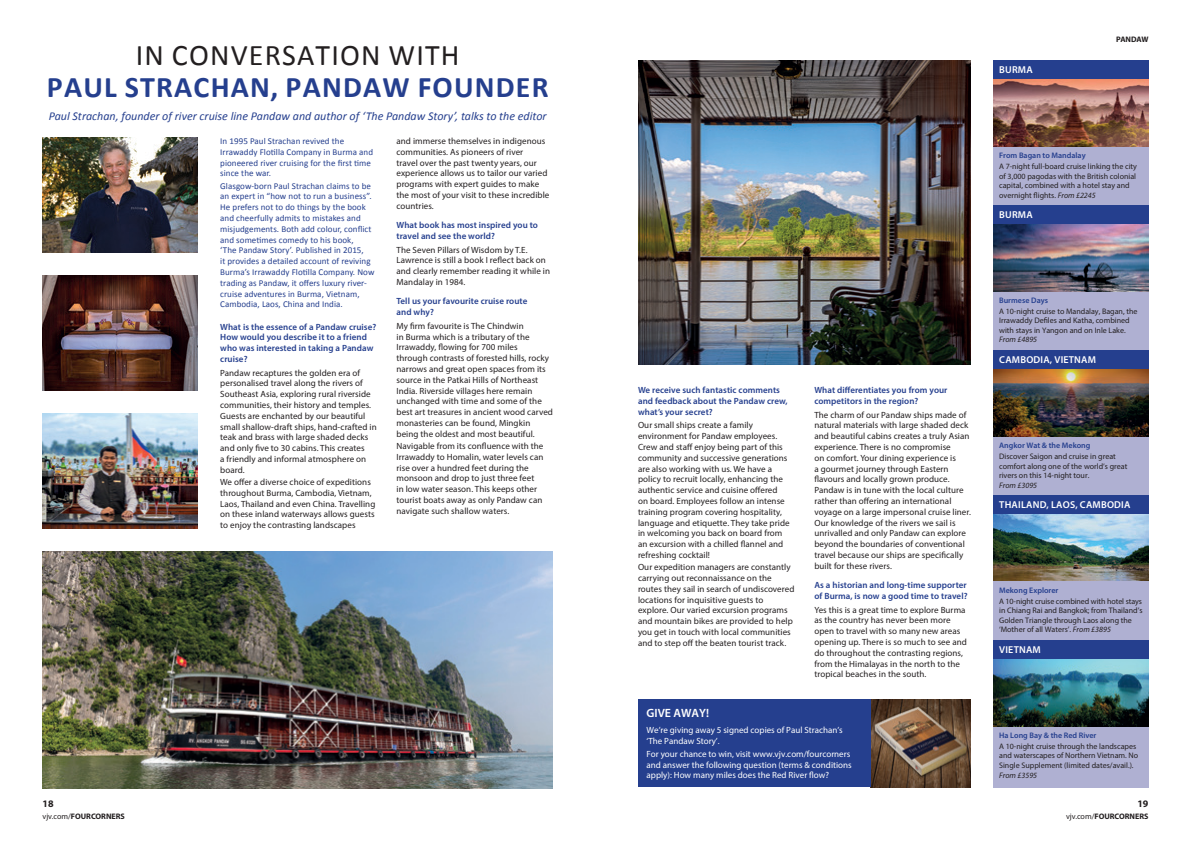
<style>
.page{position:relative;width:1191px;height:842px;background:#fff}
.page>*{position:absolute;margin:0;border:0;box-sizing:border-box;transform-origin:0 0}
.t1{font:700 30px "Calibri";letter-spacing:.04em;color:#253f8e}
.t2{font:30px "Calibri";letter-spacing:.04em;color:#231f20}
.t3{font:italic 12px "Calibri";color:#253f8e}
.t4{font:600 12px "Myriad Pro";color:#fff}
.t5{font:600 10px "Myriad Pro";letter-spacing:.02em;color:#fff}
.t6{font:700 10px "Myriad Pro";color:#231f20}
.t7{font:9px/10.8px "Myriad Pro";letter-spacing:.005em;color:#231f20}
.t8{font:9px/10.8px "Calibri";letter-spacing:.005em;color:#253f8e}
.t9{font:600 9px/10.8px "Myriad Pro";letter-spacing:.005em;color:#253f8e}
.t10{font:9px/10.5px "Myriad Pro";color:#fff}
.t11{font:8px/9.6px "Myriad Pro";color:#231f20}
.t12{font:600 8px "Myriad Pro";color:#253f8e}
.t13{font:700 8px "Myriad Pro";color:#231f20}
.t14{font:italic 8px "Myriad Pro";color:#231f20}
.s1{font-weight:400}
.s2{font-style:italic}
</style>
<div class="page">
<div style="left:993px;top:60px;width:155px;height:727px;background:#afb0d2"></div>
<img style="left:43px;top:137px;width:154px;height:116px">
<img style="left:870px;top:699px;width:101px;height:88px">
<div style="left:638px;top:699px;width:232px;height:88px;background:#253f8e"></div>
<img style="left:993px;top:79px;width:155px;height:67px">
<div style="left:993px;top:60px;width:155px;height:19px;background:#253f8e"></div>
<img style="left:993px;top:224px;width:155px;height:67px">
<div style="left:993px;top:205px;width:155px;height:19px;background:#253f8e"></div>
<img style="left:993px;top:369px;width:155px;height:67px">
<div style="left:993px;top:350px;width:155px;height:19px;background:#253f8e"></div>
<img style="left:993px;top:514px;width:155px;height:67px">
<div style="left:993px;top:495px;width:155px;height:19px;background:#253f8e"></div>
<img style="left:993px;top:659px;width:155px;height:67px">
<div style="left:993px;top:640px;width:155px;height:19px;background:#253f8e"></div>
<img style="left:43px;top:275px;width:154px;height:116px">
<img style="left:43px;top:551px;width:510px;height:237px">
<img style="left:638px;top:60px;width:333px;height:304px">
<img style="left:43px;top:413px;width:154px;height:116px">
<h1 class="t2" style="left:136px;top:36px;width:325px">IN CONVERSATION WITH</h1>
<h1 class="t1" style="left:47px;top:68px;width:503px">PAUL STRACHAN, PANDAW FOUNDER</h1>
<p class="t8" style="left:220px;top:136px;width:154px">In 1995 Paul Strachan revived the<br>Irrawaddy Flotilla Company in Burma and pioneered river cruising for the first time since the war.</p>
<p class="t8" style="left:220px;top:180px;width:156px">Glasgow-born Paul Strachan claims to be an expert in “how not to run a business”.<br>He prefers not to do things by the book and cheerfully admits to mistakes and misjudgements. Both add colour, conflict and sometimes comedy to his book,<br>‘The Pandaw Story’. Published in 2015,<br>it provides a detailed account of reviving Burma’s Irrawaddy Flotilla Company. Now trading as Pandaw, it offers luxury river&shy;cruise adventures in Burma, Vietnam, Cambodia, Laos, China and India.</p>
<p class="t9" style="left:220px;top:321px;width:158px">What is the essence of a Pandaw cruise?<br>How would you describe it to a friend who was interested in taking a Pandaw cruise?</p>
<p class="t7" style="left:220px;top:367px;width:158px">Pandaw recaptures the golden era of personalised travel along the rivers of Southeast Asia, exploring rural riverside communities, their history and temples.<br>Guests are enchanted by our beautiful small shallow-draft ships, hand-crafted in teak and brass with large shaded decks and only five to 30 cabins. This creates<br>a friendly and informal atmosphere on board.</p>
<p class="t7" style="left:220px;top:476px;width:157px">We offer a diverse choice of expeditions throughout Burma, Cambodia, Vietnam, Laos, Thailand and even China. Travelling on these inland waterways allows guests to enjoy the contrasting landscapes</p>
<h2 class="t3" style="left:49px;top:108px;width:499px">Paul Strachan, founder of river cruise line Pandaw and author of ‘The Pandaw Story’, talks to the editor</h2>
<p class="t7" style="left:396px;top:135px;width:154px">and immerse themselves in indigenous communities. As pioneers of river<br>travel over the past twenty years, our experience allows us to tailor our varied programs with expert guides to make the most of your visit to these incredible countries.</p>
<p class="t9" style="left:396px;top:219px;width:143px">What book has most inspired you to travel and see the world?</p>
<p class="t7" style="left:396px;top:244px;width:155px">The Seven Pillars of Wisdom by T.E.<br>Lawrence is still a book I reflect back on and clearly remember reading it while in Mandalay in 1984.</p>
<p class="t9" style="left:396px;top:296px;width:132px">Tell us your favourite cruise route and why?</p>
<p class="t7" style="left:396px;top:320px;width:158px">My firm favourite is The Chindwin<br>in Burma which is a tributary of the Irrawaddy, flowing for 700 miles<br>through contrasts of forested hills, rocky narrows and great open spaces from its source in the Patkai Hills of Northeast India. Riverside villages here remain unchanged with time and some of the best art treasures in ancient wood carved monasteries can be found, Mingkin being the oldest and most beautiful.</p>
<p class="t7" style="left:396px;top:440px;width:148px">Navigable from its confluence with the Irrawaddy to Homalin, water levels can rise over a hundred feet during the monsoon and drop to just three feet in low water season. This keeps other tourist boats away as only Pandaw can navigate such shallow waters.</p>
<p class="t6" style="left:43px;top:797px;width:13px">18</p>
<p class="t13" style="left:43px;top:811px;width:84px"><span class="s1">vjv.com/</span>FOURCORNERS</p>
<p class="t5" style="left:999px;top:64px;width:35px">BURMA</p>
<p class="t13" style="left:1116px;top:34px;width:34px">PANDAW</p>
<p class="t12" style="left:999px;top:150px;width:88px">From Bagan to Mandalay</p>
<p class="t11" style="left:999px;top:161px;width:139px">A 7-night full-board cruise linking the city of 3,000 pagodas with the British colonial capital, combined with a hotel stay and overnight flights. <span class="s2">From £2245</span></p>
<p class="t5" style="left:999px;top:208px;width:35px">BURMA</p>
<p class="t9" style="left:638px;top:384px;width:151px">We receive such fantastic comments and feedback about the Pandaw crew, what’s your secret?</p>
<p class="t7" style="left:638px;top:420px;width:153px">Our small ships create a family environment for Pandaw employees.<br>Crew and staff enjoy being part of this community and successive generations are also working with us. We have a policy to recruit locally, enhancing the authentic service and cuisine offered on board. Employees follow an intense training program covering hospitality, language and etiquette. They take pride in welcoming you back on board from an excursion with a chilled flannel and refreshing cocktail!</p>
<p class="t7" style="left:638px;top:562px;width:158px">Our expedition managers are constantly carrying out reconnaissance on the routes they sail in search of undiscovered locations for inquisitive guests to explore. Our varied excursion programs and mountain bikes are provided to help you get in touch with local communities and to step off the beaten tourist track.</p>
<p class="t9" style="left:814px;top:384px;width:135px">What differentiates you from your competitors in the region?</p>
<p class="t7" style="left:814px;top:409px;width:158px">The charm of our Pandaw ships made of natural materials with large shaded deck and beautiful cabins creates a truly Asian experience. There is no compromise<br>on comfort. Your dining experience is<br>a gourmet journey through Eastern flavours and locally grown produce.<br>Pandaw is in tune with the local culture rather than offering an international voyage on a large impersonal cruise liner.<br>Our knowledge of the rivers we sail is unrivalled and only Pandaw can explore beyond the boundaries of conventional travel because our ships are specifically built for these rivers.</p>
<p class="t9" style="left:814px;top:579px;width:155px">As a historian and long-time supporter of Burma, is now a good time to travel?</p>
<p class="t7" style="left:814px;top:604px;width:154px">Yes this is a great time to explore Burma as the country has never been more open to travel with so many new areas opening up. There is so much to see and do throughout the contrasting regions, from the Himalayas in the north to the tropical beaches in the south.</p>
<h2 class="t4" style="left:646px;top:705px;width:64px">GIVE AWAY!</h2>
<p class="t10" style="left:646px;top:725px;width:198px">We’re giving away 5 signed copies of Paul Strachan’s ‘The Pandaw Story’.</p>
<p class="t10" style="left:646px;top:749px;width:207px">For your chance to win, visit www.vjv.com/fourcorners and answer the following question (terms &amp; conditions apply): How many miles does the Red River flow?</p>
<p class="t12" style="left:999px;top:295px;width:50px">Burmese Days</p>
<p class="t11" style="left:999px;top:306px;width:140px">A 10-night cruise to Mandalay, Bagan, the<br>Irrawaddy Defiles and Katha, combined with stays in Yangon and on Inle Lake.</p>
<p class="t14" style="left:999px;top:335px;width:40px">From £4895</p>
<p class="t5" style="left:999px;top:354px;width:98px">CAMBODIA, VIETNAM</p>
<p class="t12" style="left:999px;top:440px;width:93px">Angkor Wat &amp; the Mekong</p>
<p class="t11" style="left:999px;top:451px;width:130px">Discover Saigon and cruise in great comfort along one of the world’s great rivers on this 14-night tour.</p>
<p class="t14" style="left:999px;top:480px;width:40px">From £3095</p>
<p class="t5" style="left:999px;top:498px;width:133px">THAILAND, LAOS, CAMBODIA</p>
<p class="t12" style="left:999px;top:585px;width:61px">Mekong Explorer</p>
<p class="t11" style="left:999px;top:596px;width:145px">A 10-night cruise combined with hotel stays in Chiang Rai and Bangkok; from Thailand’s Golden Triangle through Laos along the ‘Mother of all Waters’. <span class="s2">From £3895</span></p>
<p class="t5" style="left:999px;top:643px;width:43px">VIETNAM</p>
<p class="t12" style="left:999px;top:730px;width:99px">Ha Long Bay &amp; the Red River</p>
<p class="t11" style="left:999px;top:741px;width:141px">A 10-night cruise through the landscapes and waterscapes of Northern Vietnam. No<br>Single Supplement (limited dates/avail.).</p>
<p class="t14" style="left:999px;top:770px;width:40px">From £3595</p>
<p class="t6" style="left:1137px;top:797px;width:13px">19</p>
<p class="t13" style="left:1066px;top:811px;width:84px"><span class="s1">vjv.com/</span>FOURCORNERS</p>
</div>
